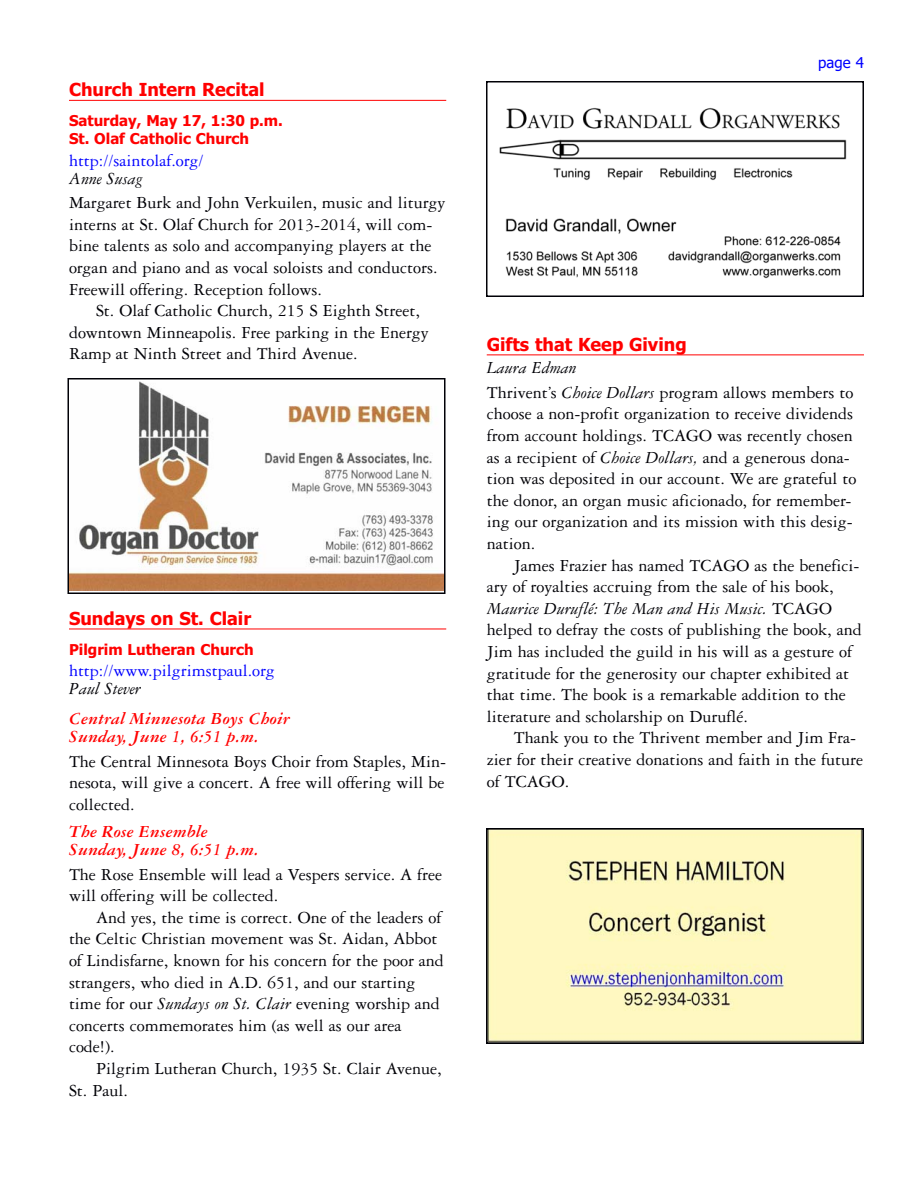
<style>
.page{position:relative;width:918px;height:1188px;background:#fff}
.page>*{position:absolute;margin:0;border:0;box-sizing:border-box;transform-origin:0 0}
.t1{font:18px/21.6px "Garamond Three";color:#000006}
.t2{font:italic 700 18px/18px "Garamond Three";color:#f00}
.t3{font:700 18px "Tahoma";color:#f00}
.t4{font:18px "Garamond Three";color:#00f}
.t5{font:italic 18px "Garamond Three";color:#000006}
.t6{font:700 15px/18px "Tahoma";color:#f00}
.t7{font:15px "Tahoma";color:#00f}
.s1{font-style:italic}
</style>
<div class="page">
<hr style="left:69px;top:100px;width:377px;height:1px;background:#f00">
<hr style="left:69px;top:629px;width:377px;height:1px;background:#f00">
<hr style="left:487px;top:355px;width:377px;height:1px;background:#f00">
<div style="left:68px;top:378px;width:378px;height:216px;border:2px solid #000006"></div>
<img style="left:69px;top:381px;width:375px;height:210px">
<img style="left:499px;top:107px;width:348px;height:172px">
<div style="left:486px;top:81px;width:378px;height:216px;border:2px solid #000006"></div>
<img style="left:489px;top:831px;width:372px;height:210px">
<div style="left:486px;top:828px;width:378px;height:216px;border:2px solid #000006"></div>
<p class="t3" style="left:69px;top:83px;width:197px">Church Intern Recital</p>
<p class="t6" style="left:69px;top:113px;width:215px">Saturday, May 17, 1:30 p.m.<br>St. Olaf Catholic Church</p>
<p class="t4" style="left:69px;top:154px;width:136px">http://saintolaf.org/</p>
<p class="t5" style="left:69px;top:172px;width:75px">Anne Susag</p>
<p class="t1" style="left:69px;top:193px;width:378px">Margaret Burk and John Verkuilen, music and liturgy interns at St. Olaf Church for 2013-2014, will com&shy;bine talents as solo and accompanying players at the organ and piano and as vocal soloists and conductors.<br>Freewill offering. Reception follows.</p>
<p class="t1" style="left:69px;top:301px;width:361px;text-indent:27px">St. Olaf Catholic Church, 215 S Eighth Street, downtown Minneapolis. Free parking in the Energy<br>Ramp at Ninth Street and Third Avenue.</p>
<p class="t3" style="left:69px;top:611px;width:184px">Sundays on St. Clair</p>
<p class="t6" style="left:69px;top:642px;width:186px">Pilgrim Lutheran Church</p>
<p class="t4" style="left:69px;top:664px;width:207px">http://www.pilgrimstpaul.org</p>
<p class="t5" style="left:69px;top:682px;width:73px">Paul Stever</p>
<p class="t2" style="left:69px;top:711px;width:222px">Central Minnesota Boys Choir<br>Sunday, June 1, 6:51 p.m.</p>
<p class="t1" style="left:69px;top:752px;width:379px;text-align:justify">The Central Minnesota Boys Choir from Staples, Min&shy;nesota, will give a concert. A free will offering will be collected.</p>
<p class="t2" style="left:69px;top:824px;width:191px">The Rose Ensemble<br>Sunday, June 8, 6:51 p.m.</p>
<p class="t1" style="left:69px;top:865px;width:375px">The Rose Ensemble will lead a Vespers service. A free will offering will be collected.</p>
<p class="t1" style="left:69px;top:908px;width:376px;text-indent:27px">And yes, the time is correct. One of the leaders of the Celtic Christian movement was St. Aidan, Abbot of Lindisfarne, known for his concern for the poor and strangers, who died in A.D. 651, and our starting time for our <span class="s1">Sundays on St. Clair</span> evening worship and concerts commemorates him (as well as our area code!).</p>
<p class="t1" style="left:69px;top:1059px;width:374px;text-indent:27px">Pilgrim Lutheran Church, 1935 St. Clair Avenue,<br>St. Paul.</p>
<p class="t7" style="left:818px;top:55px;width:47px">page 4</p>
<p class="t3" style="left:487px;top:337px;width:201px">Gifts that Keep Giving</p>
<p class="t1" style="left:487px;top:357px;width:368px;line-height:24.6px"><span class="s1">Laura Edman<br></span>Thrivent’s <span class="s1">Choice Dollars</span> program allows members to</p>
<p class="t1" style="left:487px;top:405px;width:371px">choose a non-profit organization to receive dividends from account holdings. TCAGO was recently chosen as a recipient of <span class="s1">Choice Dollars,</span> and a generous dona&shy;tion was deposited in our account. We are grateful to the donor, an organ music aficionado, for remember&shy;ing our organization and its mission with this desig&shy;nation.</p>
<p class="t1" style="left:487px;top:556px;width:376px;text-indent:27px">James Frazier has named TCAGO as the benefici&shy;ary of royalties accruing from the sale of his book, <span class="s1">Maurice Duruflé: The Man and His Music.</span> TCAGO helped to defray the costs of publishing the book, and Jim has included the guild in his will as a gesture of gratitude for the generosity our chapter exhibited at that time. The book is a remarkable addition to the literature and scholarship on Duruflé.</p>
<p class="t1" style="left:487px;top:729px;width:378px;text-indent:27px">Thank you to the Thrivent member and Jim Fra&shy;zier for their creative donations and faith in the future of TCAGO.</p>
</div>
